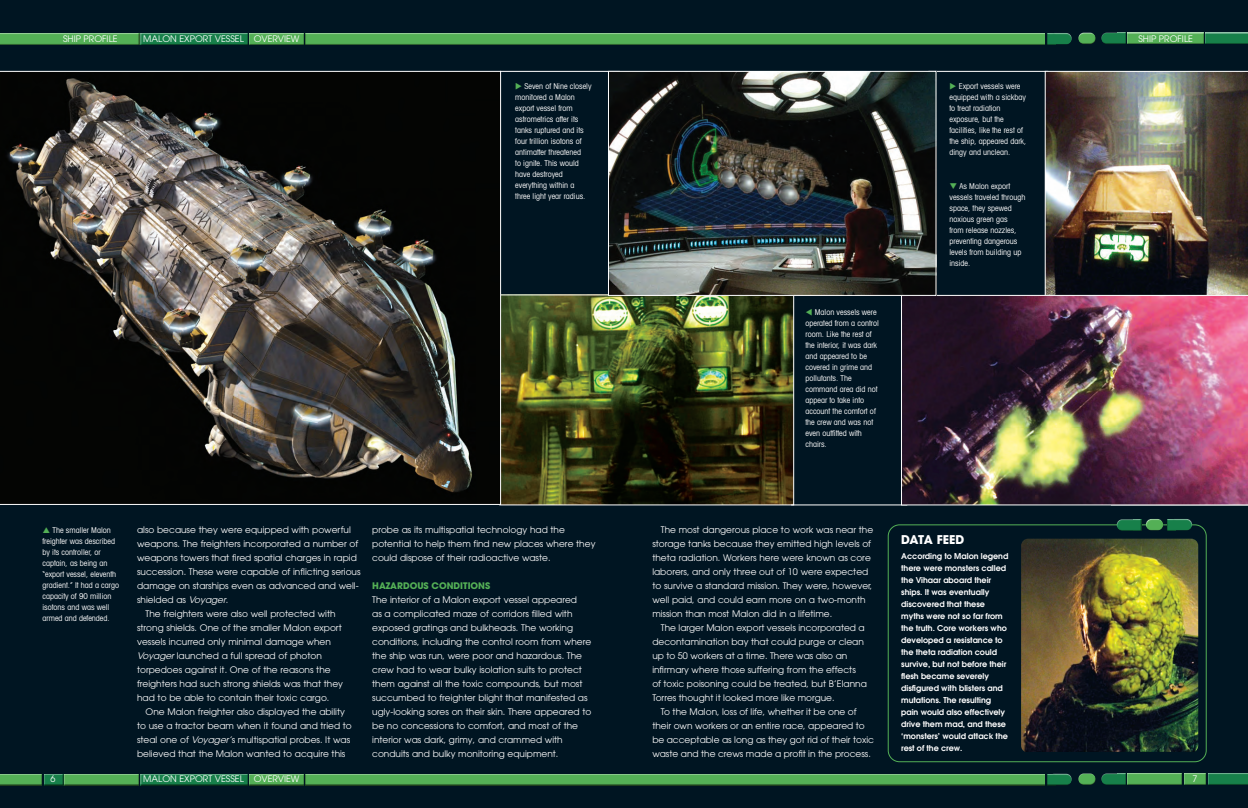
<style>
.page{position:relative;width:1248px;height:808px;background:#fff}
.page>*{position:absolute;margin:0;border:0;box-sizing:border-box;transform-origin:0 0}
.t1{font:700 12px "Avant Garde";letter-spacing:-.01em;color:#fff}
.t2{font:9px/14px "Avant Garde";color:#fff}
.t3{font:700 9px "Avant Garde LT";color:#54b056}
.t4{font:condensed 8px/11px "Avant Garde LT";color:#fff}
.t5{font:600 8px/12px "Avant Garde LT";color:#fff}
.s1{color:#54b056}
.s2{font-family:"Avant Garde LT";font-style:italic}
</style>
<div class="page">
<div style="left:0;top:0;width:1247px;height:808px;background:#001522"></div>
<div style="left:1183px;top:773px;width:23px;height:12px;background:#54b056"></div>
<div style="left:1099px;top:32px;width:27px;height:12px;background:#231f20;opacity:.75"></div>
<div style="left:1099px;top:773px;width:27px;height:12px;background:#231f20;opacity:.75"></div>
<div style="left:1046px;top:32px;width:26px;height:13px;background:#231f20;opacity:.75"></div>
<div style="left:1046px;top:773px;width:26px;height:12px;background:#231f20;opacity:.75"></div>
<div style="left:1126px;top:32px;width:78px;height:12px;background:#231f20;opacity:.75"></div>
<div style="left:1126px;top:773px;width:56px;height:12px;background:#54b056"></div>
<div style="left:305px;top:32px;width:740px;height:13px;background:#231f20;opacity:.75"></div>
<div style="left:305px;top:773px;width:740px;height:12px;background:#231f20;opacity:.75"></div>
<div style="left:248px;top:32px;width:56px;height:13px;background:#231f20;opacity:.75"></div>
<div style="left:248px;top:773px;width:56px;height:12px;background:#231f20;opacity:.75"></div>
<div style="left:139px;top:32px;width:109px;height:13px;background:#231f20;opacity:.75"></div>
<div style="left:139px;top:773px;width:109px;height:12px;background:#231f20;opacity:.75"></div>
<div style="left:43px;top:773px;width:21px;height:12px;background:#231f20;opacity:.75"></div>
<div style="left:0;top:32px;width:140px;height:13px;background:#231f20;opacity:.75"></div>
<div style="left:63px;top:773px;width:77px;height:12px;background:#231f20;opacity:.75"></div>
<div style="left:0;top:773px;width:43px;height:12px;background:#231f20;opacity:.75"></div>
<div style="left:1204px;top:32px;width:43px;height:12px;background:#231f20;opacity:.75"></div>
<div style="left:1207px;top:773px;width:40px;height:12px;background:#17804a"></div>
<div style="left:1077px;top:31px;width:19px;height:10px;background:#fff;opacity:.75"></div>
<div style="left:1077px;top:34px;width:20px;height:10px;background:#231f20;opacity:.75"></div>
<div style="left:1077px;top:772px;width:19px;height:10px;background:#fff;opacity:.75"></div>
<div style="left:1077px;top:775px;width:20px;height:10px;background:#231f20;opacity:.75"></div>
<div style="left:887px;top:524px;width:319px;height:238px;border:1px solid #54b056;border-radius:11px"></div>
<div style="left:1166px;top:518px;width:27px;height:13px;background:#231f20;opacity:.75"></div>
<div style="left:1115px;top:519px;width:27px;height:12px;background:#231f20;opacity:.75"></div>
<div style="left:1145px;top:518px;width:18px;height:10px;background:#fff;opacity:.75"></div>
<div style="left:1145px;top:521px;width:19px;height:10px;background:#231f20;opacity:.75"></div>
<img style="left:1021px;top:539px;width:177px;height:213px">
<img style="left:501px;top:296px;width:291px;height:207px">
<hr style="left:791px;top:504px;width:116px;height:1px;background:#fff">
<hr style="left:500px;top:71px;width:119px;height:1px;background:#fff">
<hr style="left:928px;top:71px;width:120px;height:1px;background:#fff">
<img style="left:1044px;top:71px;width:203px;height:224px">
<img style="left:900px;top:295px;width:347px;height:210px">
<img style="left:0;top:71px;width:501px;height:434px">
<img style="left:610px;top:73px;width:324px;height:221px">
<div style="left:608px;top:71px;width:328px;height:225px;border:1px solid #fff"></div>
<p class="t2" style="left:63px;top:32px;width:56px">SHIP PROFILE</p>
<p class="t2" style="left:143px;top:32px;width:102px">MALON EXPORT VESSEL</p>
<p class="t2" style="left:254px;top:32px;width:47px">OVERVIEW</p>
<p class="t4" style="left:515px;top:80px;width:78px"><span class="s1">◆</span> Seven of Nine closely monitored a Malon export vessel from astrometrics after its tanks ruptured and its four trillion isotons of antimatter threatened<br>to ignite. This would have destroyed everything within a<br>three light year radius.</p>
<p class="t4" style="left:805px;top:307px;width:75px"><span class="s1">▼</span> Malon vessels were operated from a control room. Like the rest of the interior, it was dark and appeared to be covered in grime and pollutants. The command area did not appear to take into account the comfort of the crew and was not even outfitted with chairs.</p>
<p class="t4" style="left:949px;top:80px;width:78px"><span class="s1">◆</span> Export vessels were equipped with a sickbay to treat radiation exposure, but the facilities, like the rest of the ship, appeared dark, dingy and unclean.</p>
<p class="t4" style="left:949px;top:181px;width:77px"><span class="s1">❑</span> As Malon export vessels traveled through space, they spewed noxious green gas<br>from release nozzles, preventing dangerous levels from building up inside.</p>
<p class="t2" style="left:137px;top:523px;width:215px">also because they were equipped with powerful</p>
<p class="t2" style="left:137px;top:537px;width:223px">weapons. The freighters incorporated a number of</p>
<p class="t2" style="left:137px;top:551px;width:221px">weapons towers that fired spatial charges in rapid</p>
<p class="t2" style="left:137px;top:565px;width:225px">succession. These were capable of inflicting serious</p>
<p class="t2" style="left:137px;top:579px;width:223px">damage on starships even as advanced and well-</p>
<p class="t2" style="left:137px;top:593px;width:93px">shielded as <span class="s2">Voyager</span>.</p>
<p class="t2" style="left:146px;top:607px;width:191px">The freighters were also well protected with</p>
<p class="t2" style="left:137px;top:621px;width:206px">strong shields. One of the smaller Malon export</p>
<p class="t2" style="left:137px;top:635px;width:195px">vessels incurred only minimal damage when</p>
<p class="t2" style="left:137px;top:649px;width:186px"><span class="s2">Voyager</span> launched a full spread of photon</p>
<p class="t2" style="left:137px;top:663px;width:195px">torpedoes against it. One of the reasons the</p>
<p class="t2" style="left:137px;top:677px;width:207px">freighters had such strong shields was that they</p>
<p class="t2" style="left:137px;top:691px;width:194px">had to be able to contain their toxic cargo.</p>
<p class="t2" style="left:146px;top:705px;width:201px">One Malon freighter also displayed the ability</p>
<p class="t2" style="left:137px;top:719px;width:216px">to use a tractor beam when it found and tried to</p>
<p class="t2" style="left:137px;top:733px;width:215px">steal one of <span class="s2">Voyager’</span>s multispatial probes. It was</p>
<p class="t2" style="left:137px;top:747px;width:210px">believed that the Malon wanted to acquire this</p>
<p class="t2" style="left:372px;top:523px;width:225px">probe as its multispatial technology had the potential to help them find new places where they could dispose of their radioactive waste.</p>
<p class="t3" style="left:372px;top:580px;width:119px">HAZARDOUS CONDITIONS</p>
<p class="t2" style="left:372px;top:593px;width:221px">The interior of a Malon export vessel appeared<br>as a complicated maze of corridors filled with exposed gratings and bulkheads. The working conditions, including the control room from where the ship was run, were poor and hazardous. The crew had to wear bulky isolation suits to protect them against all the toxic compounds, but most succumbed to freighter blight that manifested as ugly-looking sores on their skin. There appeared to be no concessions to comfort, and most of the interior was dark, grimy, and crammed with conduits and bulky monitoring equipment.</p>
<p class="t2" style="left:652px;top:523px;width:222px;text-indent:9px">The most dangerous place to work was near the storage tanks because they emitted high levels of theta radiation. Workers here were known as core laborers, and only three out of 10 were expected to survive a standard mission. They were, however, well paid, and could earn more on a two-month mission than most Malon did in a lifetime.</p>
<p class="t2" style="left:652px;top:621px;width:216px;text-indent:9px">The larger Malon export vessels incorporated a decontamination bay that could purge or clean up to 50 workers at a time. There was also an infirmary where those suffering from the effects<br>of toxic poisoning could be treated, but B’Elanna Torres thought it looked more like morgue.</p>
<p class="t2" style="left:652px;top:705px;width:223px;text-indent:9px">To the Malon, loss of life, whether it be one of their own workers or an entire race, appeared to be acceptable as long as they got rid of their toxic waste and the crews made a profit in the process.</p>
<p class="t4" style="left:43px;top:524px;width:78px;text-indent:10px">The smaller Malon freighter was described by its controller, or captain, as being an “export vessel, eleventh gradient.” It had a cargo capacity of 90 million isotons and was well armed and defended.</p>
<h1 class="t1" style="left:901px;top:532px;width:65px">DATA FEED</h1>
<p class="t5" style="left:901px;top:550px;width:109px">According to Malon legend there were monsters called the Vihaar aboard their ships. It was eventually discovered that these myths were not so far from the truth. Core workers who developed a resistance to the theta radiation could survive, but not before their flesh became severely disfigured with blisters and mutations. The resulting pain would also effectively drive them mad, and these ‘monsters’ would attack the rest of the crew.</p>
<p class="t2" style="left:51px;top:772px;width:6px">6</p>
<p class="t2" style="left:254px;top:772px;width:47px">OVERVIEW</p>
<p class="t2" style="left:143px;top:772px;width:102px">MALON EXPORT VESSEL</p>
<p class="t2" style="left:1138px;top:31px;width:56px">SHIP PROFILE</p>
<p class="t2" style="left:1192px;top:772px;width:6px">7</p>
</div>
